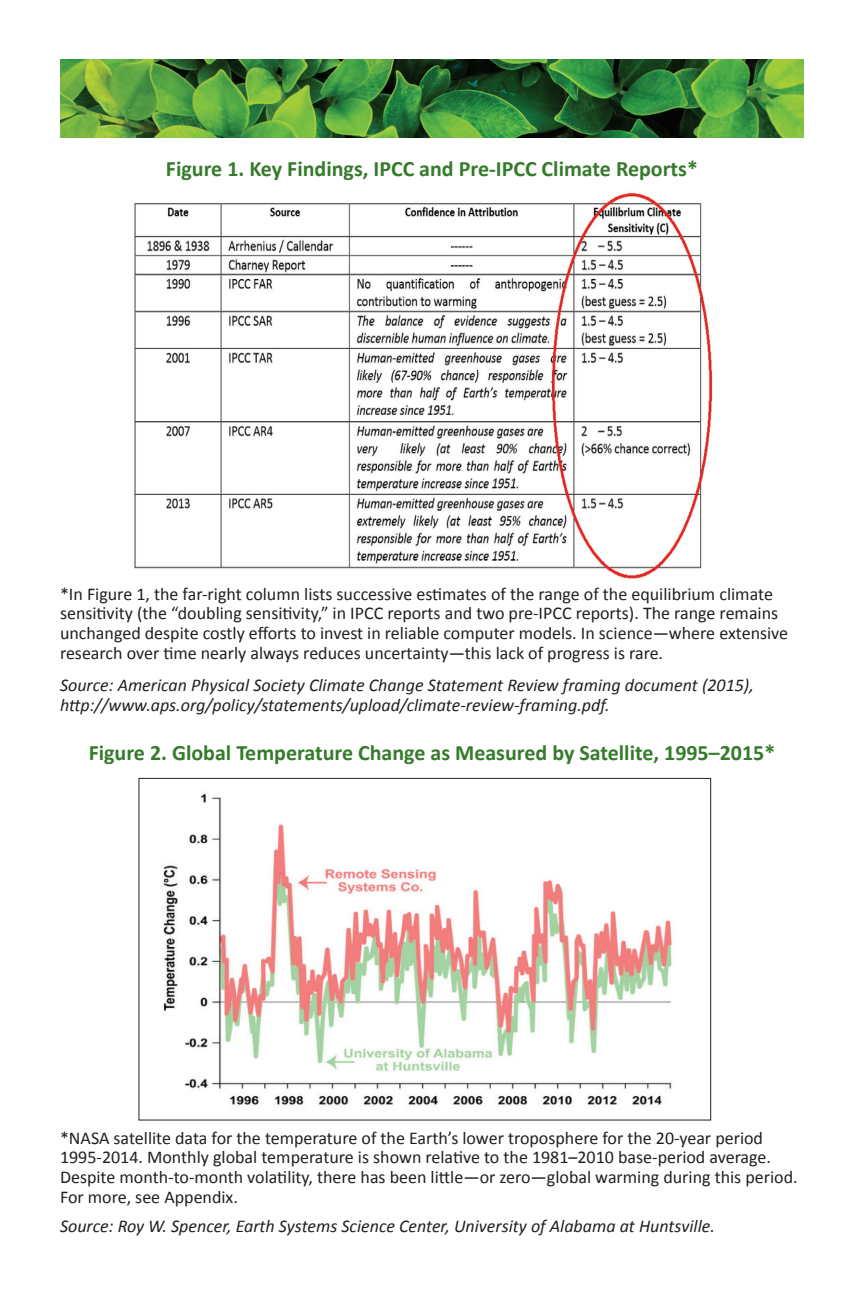
<style>
.page{position:relative;width:864px;height:1296px;background:#fff}
.page>*{position:absolute;margin:0;border:0;box-sizing:border-box;transform-origin:0 0}
.t1{font:700 22px "Calibri";color:#357b2b}
.t2{font:18px/20px "Calibri";color:#231f20}
.t3{font:italic 18px/20px "Calibri";color:#231f20}
</style>
<div class="page">
<img style="left:60px;top:60px;width:744px;height:78px">
<img style="left:134px;top:193px;width:579px;height:386px">
<img style="left:163px;top:793px;width:509px;height:313px">
<p class="t1" style="left:166px;top:159px;width:534px">Figure 1. Key Findings, IPCC and Pre-IPCC Climate Reports*</p>
<p class="t2" style="left:60px;top:585px;width:730px">*In Figure 1, the far-right column lists successive estimates of the range of the equilibrium climate sensitivity (the “doubling sensitivity,” in IPCC reports and two pre-IPCC reports). The range remains unchanged despite costly efforts to invest in reliable computer models. In science—where extensive research over time nearly always reduces uncertainty—this lack of progress is rare.</p>
<p class="t3" style="left:60px;top:677px;width:695px">Source: American Physical Society Climate Change Statement Review framing document (2015), http://www.aps.org/policy/statements/upload/climate-review-framing.pdf.</p>
<p class="t1" style="left:89px;top:743px;width:688px">Figure 2. Global Temperature Change as Measured by Satellite, 1995–2015*</p>
<p class="t2" style="left:60px;top:1129px;width:739px">*NASA satellite data for the temperature of the Earth’s lower troposphere for the 20-year period 1995-2014. Monthly global temperature is shown relative to the 1981–2010 base-period average.<br>Despite month-to-month volatility, there has been little—or zero—global warming during this period.<br>For more, see Appendix.</p>
<p class="t3" style="left:60px;top:1217px;width:656px">Source: Roy W. Spencer, Earth Systems Science Center, University of Alabama at Huntsville.</p>
</div>
